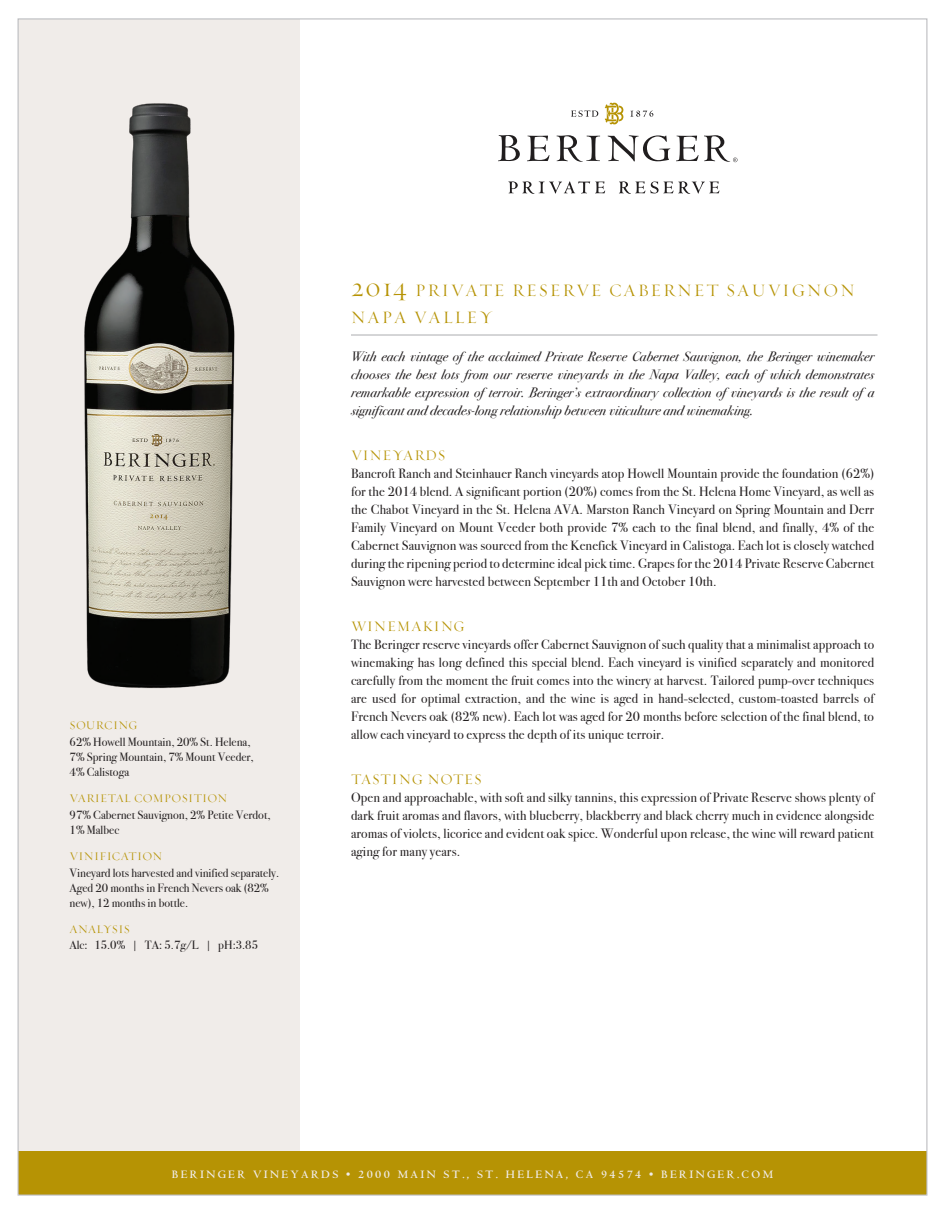
<style>
.page{position:relative;width:945px;height:1215px;background:#fff}
.page>*{position:absolute;margin:0;border:0;box-sizing:border-box;transform-origin:0 0}
.t1{font:18px/27px "Requiem Fine HTF Small Caps";letter-spacing:.1em;color:#b69304}
.t2{font:15px "Requiem Fine HTF Small Caps";letter-spacing:.05em;color:#b69304}
.t3{font:13.5px/18px "Bodoni Svty Two ITCTT";letter-spacing:.01em;color:#231f20;text-align:justify}
.t4{font:italic 13.5px/18px "Bodoni Svty Two OSITCTT";letter-spacing:.01em;color:#231f20;text-align:justify}
.t5{font:12px/15px "Bodoni Svty Two ITCTT";color:#231f20}
.t6{font:12px "Requiem Fine HTF Small Caps";letter-spacing:.025em;color:#b69304}
.t7{font:700 11.85px "Centaur";letter-spacing:.2em;color:#f0ece9}
.s1{font-size:27px}
</style>
<div class="page">
<div style="left:18px;top:19px;width:281px;height:1175px;background:#f0ece9"></div>
<div style="left:18px;top:1152px;width:909px;height:43px;background:#b69304"></div>
<hr style="left:351px;top:334px;width:527px;height:2px;background:#c7c8ca">
<img style="left:84px;top:103px;width:151px;height:586px">
<svg style="left:508px;top:181px;width:97px;height:13px"></svg>
<svg style="left:619px;top:181px;width:100px;height:13px"></svg>
<svg style="left:571px;top:110px;width:27px;height:7px"></svg>
<svg style="left:630px;top:110px;width:23px;height:7px"></svg>
<svg style="left:605px;top:103px;width:18px;height:22px"></svg>
<svg style="left:498px;top:135px;width:22px;height:26px"></svg>
<svg style="left:527px;top:136px;width:22px;height:25px"></svg>
<svg style="left:557px;top:135px;width:43px;height:27px"></svg>
<svg style="left:608px;top:135px;width:62px;height:26px"></svg>
<svg style="left:676px;top:135px;width:62px;height:27px"></svg>
<p class="t6" style="left:70px;top:718px;width:69px">SOURCING</p>
<p class="t5" style="left:70px;top:733px;width:186px">62% Howell Mountain, 20% St. Helena,<br>7% Spring Mountain, 7% Mount Veeder,<br>4% Calistoga</p>
<p class="t6" style="left:70px;top:791px;width:159px">VARIETAL COMPOSITION</p>
<p class="t5" style="left:70px;top:806px;width:202px">97% Cabernet Sauvignon, 2% Petite Verdot,<br>1% Malbec</p>
<p class="t6" style="left:70px;top:849px;width:94px">VINIFICATION</p>
<p class="t5" style="left:70px;top:864px;width:211px">Vineyard lots harvested and vinified separately.<br>Aged 20 months in French Nevers oak (82% new), 12 months in bottle.</p>
<p class="t6" style="left:70px;top:922px;width:62px">ANALYSIS</p>
<p class="t5" style="left:70px;top:937px;width:190px">Alc: 15.0% | TA: 5.7g/L | pH:3.85</p>
<h1 class="t1" style="left:351px;top:277px;width:506px"><span class="s1">2014</span> PRIVATE RESERVE CABERNET SAUVIGNON<br>NAPA VALLEY</h1>
<p class="t4" style="left:351px;top:347px;width:525px">With each vintage of the acclaimed Private Reserve Cabernet Sauvignon, the Beringer winemaker chooses the best lots from our reserve vineyards in the Napa Valley, each of which demonstrates remarkable expression of terroir. Beringer’s extraordinary collection of vineyards is the result of a significant and decades-long relationship between viticulture and winemaking.</p>
<p class="t2" style="left:351px;top:446px;width:96px">VINEYARDS</p>
<p class="t3" style="left:351px;top:463px;width:525px">Bancroft Ranch and Steinhauer Ranch vineyards atop Howell Mountain provide the foundation (62%) for the 2014 blend. A significant portion (20%) comes from the St. Helena Home Vineyard, as well as the Chabot Vineyard in the St. Helena AVA. Marston Ranch Vineyard on Spring Mountain and Derr Family Vineyard on Mount Veeder both provide 7% each to the final blend, and finally, 4% of the Cabernet Sauvignon was sourced from the Kenefick Vineyard in Calistoga. Each lot is closely watched during the ripening period to determine ideal pick time. Grapes for the 2014 Private Reserve Cabernet Sauvignon were harvested between September 11th and October 10th.</p>
<p class="t2" style="left:351px;top:617px;width:115px">WINEMAKING</p>
<p class="t3" style="left:351px;top:634px;width:525px">The Beringer reserve vineyards offer Cabernet Sauvignon of such quality that a minimalist approach to winemaking has long defined this special blend. Each vineyard is vinified separately and monitored carefully from the moment the fruit comes into the winery at harvest. Tailored pump-over techniques are used for optimal extraction, and the wine is aged in hand-selected, custom-toasted barrels of French Nevers oak (82% new). Each lot was aged for 20 months before selection of the final blend, to allow each vineyard to express the depth of its unique terroir.</p>
<p class="t2" style="left:351px;top:770px;width:132px">TASTING NOTES</p>
<p class="t3" style="left:351px;top:787px;width:525px">Open and approachable, with soft and silky tannins, this expression of Private Reserve shows plenty of dark fruit aromas and flavors, with blueberry, blackberry and black cherry much in evidence alongside aromas of violets, licorice and evident oak spice. Wonderful upon release, the wine will reward patient aging for many years.</p>
<p class="t7" style="left:172px;top:1168px;width:603px">BERINGER VINEYARDS • 2000 MAIN ST., ST. HELENA, CA 94574 • BERINGER.COM</p>
</div>
